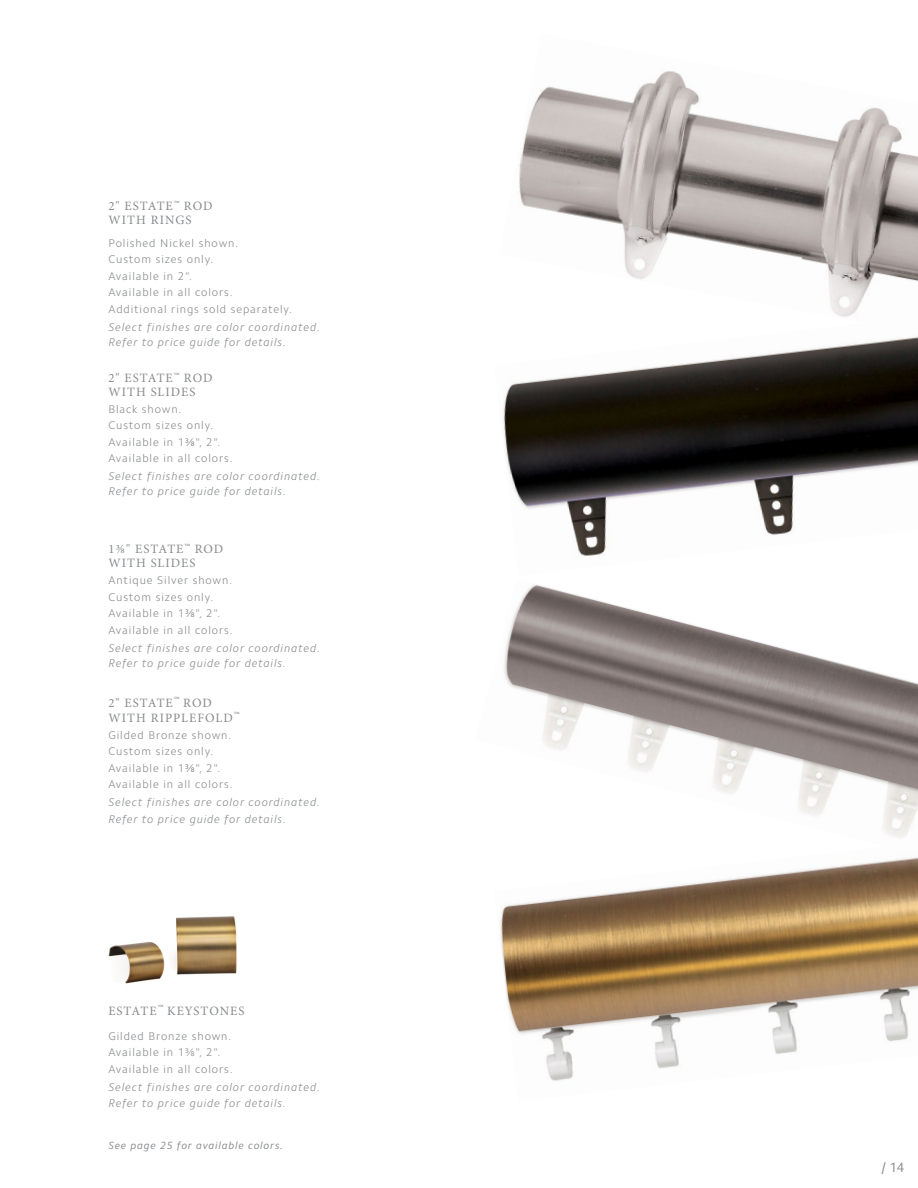
<style>
.page{position:relative;width:918px;height:1188px;background:#fff}
.page>*{position:absolute;margin:0;border:0;box-sizing:border-box;transform-origin:0 0}
.t1{font:13.5px "Camphor Std";color:#888a8d}
.t2{font:12.75px/13.5px "Minion Pro";letter-spacing:.08em;color:#888a8d}
.t3{font:300 11.25px/16.5px "Camphor Std";letter-spacing:.08em;color:#888a8d}
.t4{font:italic 300 11.25px/15px "Camphor Std";letter-spacing:.08em;color:#888a8d}
.t5{font:italic 10.5px "Camphor Std";letter-spacing:.08em;color:#888a8d}
.s1{font-weight:400}
</style>
<div class="page">
<img style="left:504px;top:584px;width:414px;height:254px">
<img style="left:519px;top:71px;width:399px;height:246px">
<img style="left:500px;top:857px;width:418px;height:224px">
<img style="left:108px;top:916px;width:129px;height:68px">
<img style="left:503px;top:336px;width:415px;height:221px">
<p class="t2" style="left:108px;top:199px;width:106px">2" ESTATE™ ROD<br>WITH RINGS</p>
<p class="t3" style="left:108px;top:235px;width:185px">Polished Nickel shown.<br>Custom sizes only.<br>Available in 2".<br>Available in all colors.<br>Additional rings sold separately.</p>
<p class="t4" style="left:108px;top:320px;width:213px">Select finishes are color coordinated.<br>Refer to price guide for details.</p>
<p class="t2" style="left:108px;top:371px;width:106px">2" ESTATE™ ROD<br>WITH SLIDES</p>
<p class="t3" style="left:108px;top:401px;width:126px">Black shown.<br>Custom sizes only.<br>Available in 1<span class="s1">⅜</span>", 2".<br>Available in all colors.</p>
<p class="t4" style="left:108px;top:469px;width:213px">Select finishes are color coordinated.<br>Refer to price guide for details.</p>
<p class="t2" style="left:108px;top:542px;width:116px">1⅜" ESTATE™ ROD<br>WITH SLIDES</p>
<p class="t3" style="left:108px;top:572px;width:126px">Antique Silver shown.<br>Custom sizes only.<br>Available in 1<span class="s1">⅜</span>", 2".<br>Available in all colors.</p>
<p class="t4" style="left:108px;top:640px;width:213px">Select finishes are color coordinated.<br>Refer to price guide for details.</p>
<p class="t2" style="left:108px;top:695px;width:133px;line-height:15px">2" ESTATE™ ROD<br>WITH RIPPLEFOLD™</p>
<p class="t3" style="left:108px;top:727px;width:126px">Gilded Bronze shown.<br>Custom sizes only.<br>Available in 1<span class="s1">⅜</span>", 2".<br>Available in all colors.</p>
<p class="t4" style="left:108px;top:794px;width:213px;line-height:16.5px">Select finishes are color coordinated.<br>Refer to price guide for details.</p>
<p class="t2" style="left:108px;top:1004px;width:138px">ESTATE™ KEYSTONES</p>
<p class="t3" style="left:108px;top:1027px;width:126px">Gilded Bronze shown.<br>Available in 1⅜", 2".<br>Available in all colors.</p>
<p class="t4" style="left:108px;top:1079px;width:213px;line-height:16.5px">Select finishes are color coordinated.<br>Refer to price guide for details.</p>
<p class="t5" style="left:108px;top:1140px;width:176px">See page 25 for available colors.</p>
<p class="t1" style="left:881px;top:1159px;width:25px">/ 14</p>
</div>
